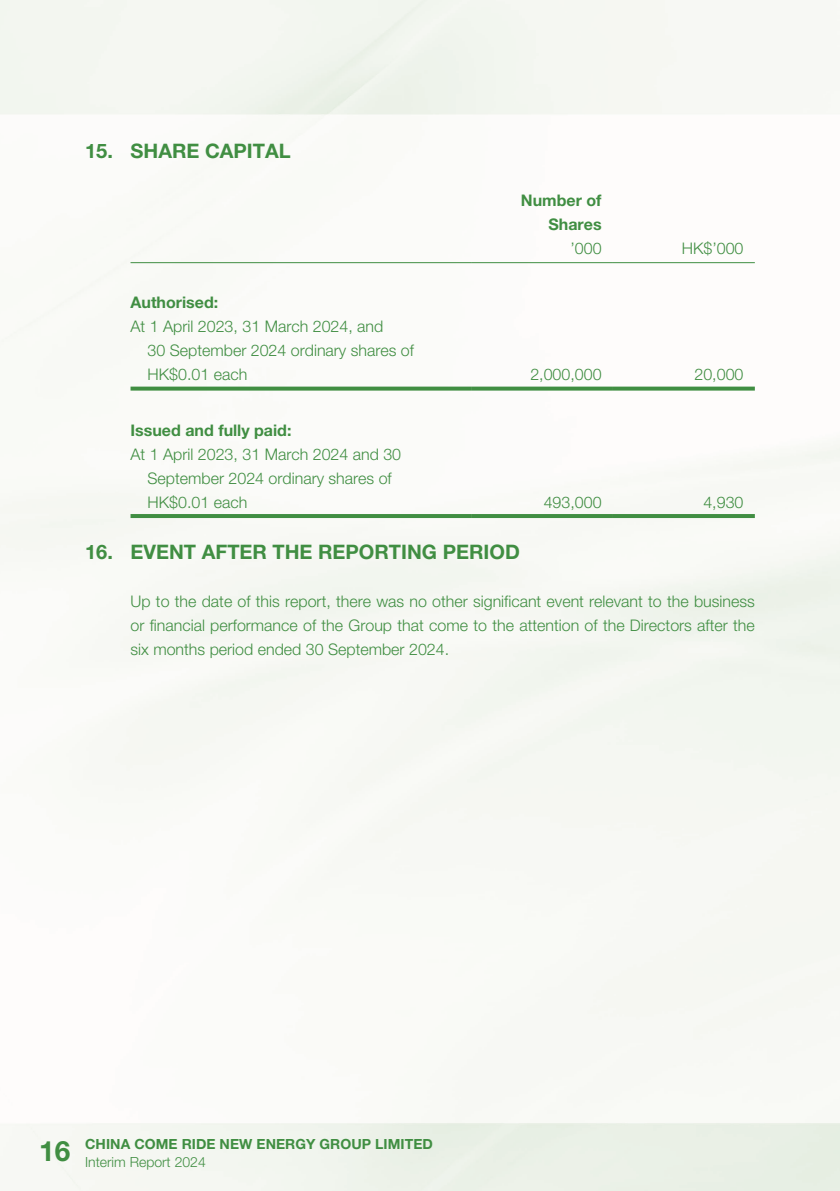
<style>
.page{position:relative;width:840px;height:1191px;background:#f9faf6}
.page>*{position:absolute;margin:0;border:0;box-sizing:border-box;transform-origin:0 0}
.t1{font:700 20px "Helvetica Neue LT Std";color:#408e42}
.t2{font:300 16px/24px "Helvetica Neue LT Std";color:#408e42}
.t3{font:700 16px/24px "Helvetica Neue LT Std";color:#408e42;text-align:right}
.t4{font:700 14px/18px "Helvetica Neue LT Std";letter-spacing:.005em;color:#408e42}
.s1{font-size:28px}
.s2{font-weight:300}
</style>
<div class="page">
<hr style="left:130px;top:262px;width:341px;height:1px;background:#408e42">
<hr style="left:471px;top:262px;width:141px;height:1px;background:#408e42">
<hr style="left:612px;top:262px;width:142px;height:1px;background:#408e42">
<svg style="left:130px;top:386px;width:341px;height:4px"></svg>
<svg style="left:471px;top:386px;width:141px;height:4px"></svg>
<svg style="left:612px;top:386px;width:142px;height:4px"></svg>
<hr style="left:130px;top:514px;width:341px;height:4px;background:#408e42">
<hr style="left:471px;top:514px;width:141px;height:4px;background:#408e42">
<hr style="left:612px;top:514px;width:142px;height:4px;background:#408e42">
<p class="t1" style="left:85px;top:139px;width:207px">15. SHARE CAPITAL</p>
<p class="t3" style="left:130px;top:290px;width:89px">Authorised:</p>
<p class="t2" style="left:147px;top:314px;width:268px;text-indent:-17px">At 1 April 2023, 31 March 2024, and<br>30 September 2024 ordinary shares of<br>HK$0.01 each</p>
<p class="t3" style="left:130px;top:418px;width:162px">Issued and fully paid:</p>
<p class="t2" style="left:147px;top:442px;width:255px;text-indent:-17px">At 1 April 2023, 31 March 2024 and 30<br>September 2024 ordinary shares of<br>HK$0.01 each</p>
<p class="t3" style="left:520px;top:188px;width:82px">Number of<br>Shares</p>
<p class="t2" style="left:570px;top:236px;width:33px">’000</p>
<p class="t2" style="left:681px;top:236px;width:63px">HK$’000</p>
<p class="t2" style="left:530px;top:362px;width:73px">2,000,000</p>
<p class="t2" style="left:694px;top:362px;width:50px">20,000</p>
<p class="t2" style="left:543px;top:490px;width:59px">493,000</p>
<p class="t2" style="left:703px;top:490px;width:42px">4,930</p>
<p class="t1" style="left:85px;top:540px;width:436px">16. EVENT AFTER THE REPORTING PERIOD</p>
<p class="t2" style="left:130px;top:589px;width:625px;text-align:justify">Up to the date of this report, there was no other significant event relevant to the business or financial performance of the Group that come to the attention of the Directors after the six months period ended 30 September 2024.</p>
<p class="t4" style="left:85px;top:1134px;width:349px;text-indent:-46px"><span class="s1">16</span> CHINA COME RIDE NEW ENERGY GROUP LIMITED<br><span class="s2">Interim Report 2024</span></p>
</div>
